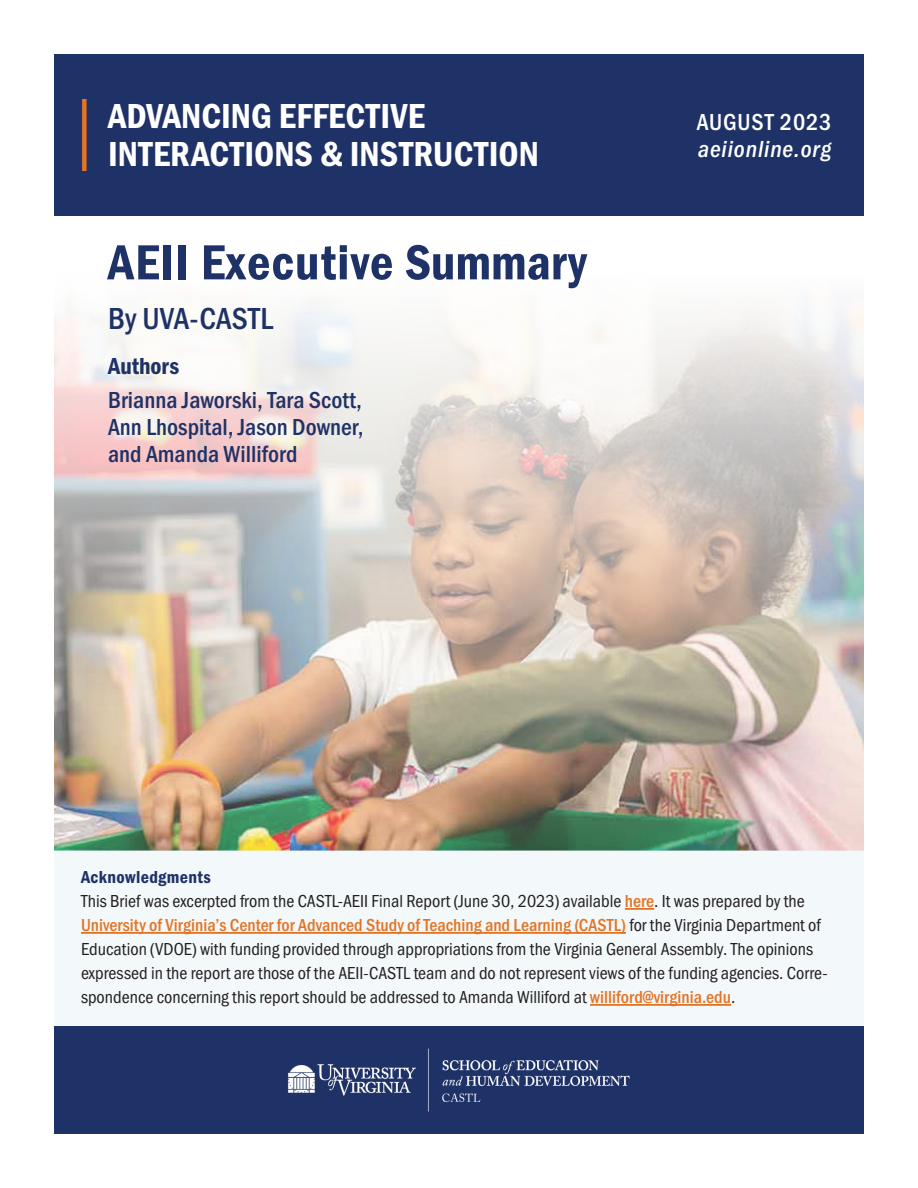
<style>
.page{position:relative;width:918px;height:1188px;background:#fff}
.page>*{position:absolute;margin:0;border:0;box-sizing:border-box;transform-origin:0 0}
.t1{font:51px "Franklin Gothic URW Con Dem";letter-spacing:.02em;color:#1f3267}
.t2{font:36px/39px "Franklin Gothic URW Con Dem";color:#fff}
.t3{font:500 31.5px "Franklin Gothic URW Cond";letter-spacing:.005em;color:#1f3267}
.t4{font:500 24px/27px "Franklin Gothic URW Cond";color:#1f3267;text-align:justify}
.t5{font:24px "Franklin Gothic URW Con Med Ita";letter-spacing:.035em;color:#fff}
.t6{font:500 24px "Franklin Gothic URW Cond";letter-spacing:.035em;color:#fff}
.t7{font:24px "Franklin Gothic URW Con Dem";color:#1f3267}
.t8{font:18px/24px "Franklin Gothic URW Cond";color:#231f20}
.t9{font:18px "Franklin Gothic URW Con Dem";letter-spacing:.02em;color:#1f3267}
.s1{font-weight:500;color:#e37424}
</style>
<div class="page">
<img style="left:54px;top:303px;width:810px;height:547px">
<div style="left:54px;top:850px;width:810px;height:176px;background:#f3f8fa"></div>
<div style="left:54px;top:54px;width:810px;height:162px;background:#1f3267"></div>
<div style="left:54px;top:1026px;width:810px;height:108px;background:#1f3267"></div>
<div style="left:82px;top:99px;width:5px;height:72px;background:#e37424"></div>
<hr style="left:625px;top:908px;width:29px;height:2px;background:#e37424">
<hr style="left:81px;top:932px;width:545px;height:2px;background:#e37424">
<hr style="left:590px;top:1004px;width:141px;height:2px;background:#e37424">
<img style="left:288px;top:1048px;width:342px;height:64px">
<h2 class="t2" style="left:108px;top:94px;width:433px">ADVANCING EFFECTIVE<br>INTERACTIONS &amp; INSTRUCTION</h2>
<h3 class="t6" style="left:697px;top:104px;width:136px">AUGUST 2023</h3>
<h3 class="t5" style="left:698px;top:132px;width:135px">aeiionline.org</h3>
<h1 class="t1" style="left:108px;top:228px;width:480px">AEII Executive Summary</h1>
<h3 class="t3" style="left:108px;top:296px;width:167px">By UVA-CASTL</h3>
<h3 class="t7" style="left:108px;top:350px;width:73px">Authors</h3>
<h3 class="t4" style="left:108px;top:384px;width:257px">Brianna Jaworski, Tara Scott, Ann Lhospital, Jason Downer, and Amanda Williford</h3>
<p class="t9" style="left:81px;top:865px;width:131px">Acknowledgments</p>
<p class="t8" style="left:81px;top:888px;width:748px">This Brief was excerpted from the CASTL-AEII Final Report (June 30, 2023) available <span class="s1">here</span>. It was prepared by the <span class="s1">University of Virginia’s Center for Advanced Study of Teaching and Learning (CASTL)</span> for the Virginia Department of Education (VDOE) with funding provided through appropriations from the Virginia General Assembly. The opinions expressed in the report are those of the AEII-CASTL team and do not represent views of the funding agencies. Corre&shy;spondence concerning this report should be addressed to Amanda Williford at <span class="s1">williford@virginia.edu</span>.</p>
</div>
